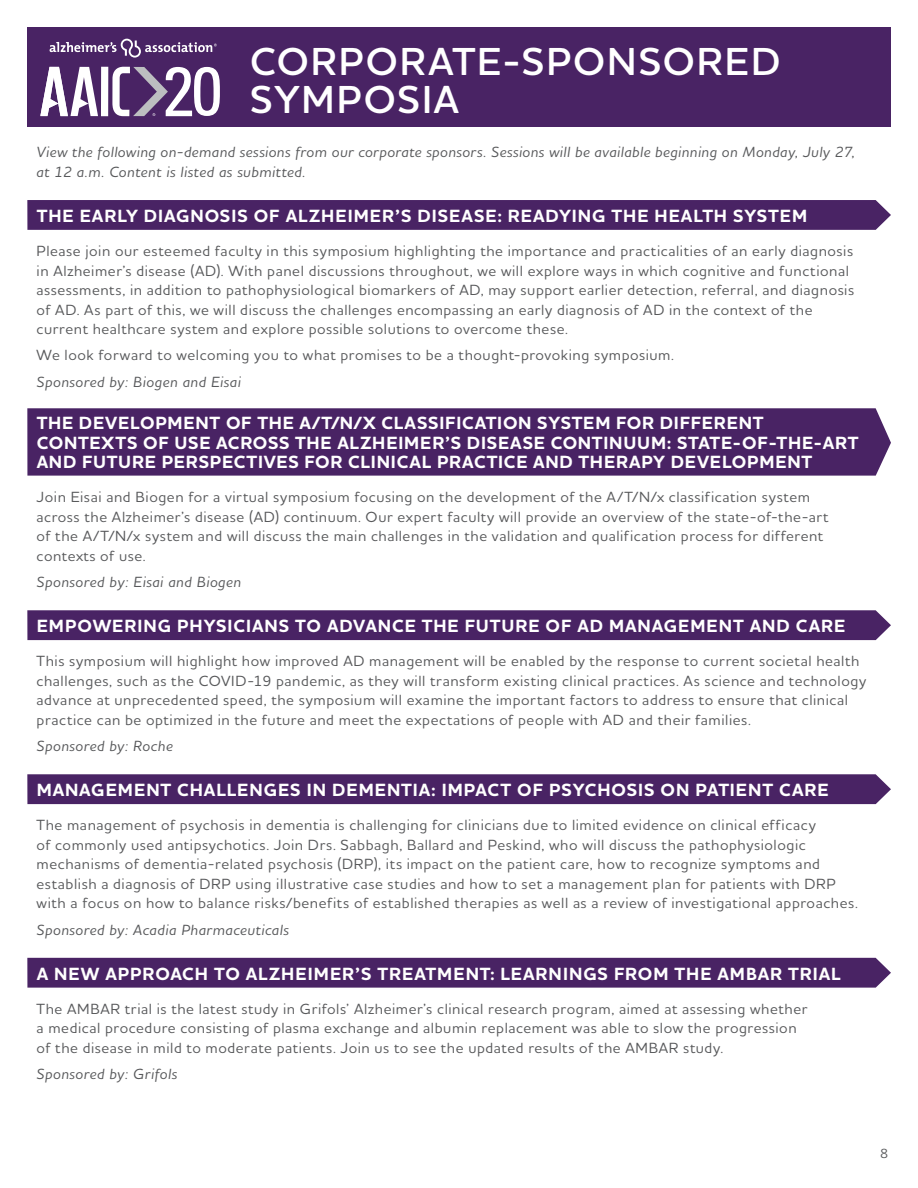
<style>
.page{position:relative;width:918px;height:1188px;background:#fff}
.page>*{position:absolute;margin:0;border:0;box-sizing:border-box;transform-origin:0 0}
.t1{font:600 39.75px/37.5px "Houschka Alt Pro";letter-spacing:.05em;color:#fff}
.Time{font:700 18px/19.5px "Houschka Alt Pro";letter-spacing:.05em;color:#fff}
.t2{font:500 15px/19.5px "Houschka Alt Pro";letter-spacing:.035em;color:#58595b}
.t3{font:italic 500 15px/19.5px "Houschka Alt Pro";letter-spacing:.035em;color:#58595b}
.t4{font:500 13.5px "Houschka Alt Pro";color:#58595b}
</style>
<div class="page">
<div style="left:27px;top:27px;width:864px;height:99px;background:#492364"></div>
<svg style="left:50px;top:39px;width:167px;height:19px"></svg>
<div style="left:101px;top:67px;width:7px;height:49px;background:#fff"></div>
<svg style="left:40px;top:67px;width:58px;height:49px"></svg>
<svg style="left:112px;top:67px;width:108px;height:49px"></svg>
<div style="left:27px;top:200px;width:864px;height:30px;background:#492364"></div>
<div style="left:27px;top:958px;width:864px;height:30px;background:#492364"></div>
<div style="left:27px;top:408px;width:864px;height:68px;background:#492364"></div>
<div style="left:27px;top:610px;width:864px;height:30px;background:#492364"></div>
<div style="left:27px;top:774px;width:864px;height:30px;background:#492364"></div>
<p class="t1" style="left:250px;top:43px;width:532px">CORPORATE-SPONSORED<br>SYMPOSIA</p>
<p class="t3" style="left:37px;top:142px;width:820px">View the following on-demand sessions from our corporate sponsors. Sessions will be available beginning on Monday, July 27, at 12 a.m. Content is listed as submitted.</p>
<p class="Time" style="left:37px;top:206px;width:772px">THE EARLY DIAGNOSIS OF ALZHEIMER’S DISEASE: READYING THE HEALTH SYSTEM</p>
<p class="t2" style="left:37px;top:241px;width:819px">Please join our esteemed faculty in this symposium highlighting the importance and practicalities of an early diagnosis in Alzheimer’s disease (AD). With panel discussions throughout, we will explore ways in which cognitive and functional assessments, in addition to pathophysiological biomarkers of AD, may support earlier detection, referral, and diagnosis of AD. As part of this, we will discuss the challenges encompassing an early diagnosis of AD in the context of the current healthcare system and explore possible solutions to overcome these.</p>
<p class="t2" style="left:37px;top:345px;width:639px">We look forward to welcoming you to what promises to be a thought-provoking symposium.</p>
<p class="t3" style="left:37px;top:371px;width:206px">Sponsored by: Biogen and Eisai</p>
<p class="Time" style="left:37px;top:414px;width:823px">THE DEVELOPMENT OF THE A/T/N/X CLASSIFICATION SYSTEM FOR DIFFERENT<br>CONTEXTS OF USE ACROSS THE ALZHEIMER’S DISEASE CONTINUUM: STATE-OF-THE-ART<br>AND FUTURE PERSPECTIVES FOR CLINICAL PRACTICE AND THERAPY DEVELOPMENT</p>
<p class="t2" style="left:37px;top:487px;width:793px">Join Eisai and Biogen for a virtual symposium focusing on the development of the A/T/N/x classification system across the Alzheimer’s disease (AD) continuum. Our expert faculty will provide an overview of the state-of-the-art of the A/T/N/x system and will discuss the main challenges in the validation and qualification process for different contexts of use.</p>
<p class="t3" style="left:37px;top:571px;width:206px">Sponsored by: Eisai and Biogen</p>
<p class="Time" style="left:37px;top:617px;width:810px">EMPOWERING PHYSICIANS TO ADVANCE THE FUTURE OF AD MANAGEMENT AND CARE</p>
<p class="t2" style="left:37px;top:651px;width:831px">This symposium will highlight how improved AD management will be enabled by the response to current societal health challenges, such as the COVID-19 pandemic, as they will transform existing clinical practices. As science and technology advance at unprecedented speed, the symposium will examine the important factors to address to ensure that clinical practice can be optimized in the future and meet the expectations of people with AD and their families.</p>
<p class="t3" style="left:37px;top:736px;width:138px">Sponsored by: Roche</p>
<p class="Time" style="left:37px;top:781px;width:793px">MANAGEMENT CHALLENGES IN DEMENTIA: IMPACT OF PSYCHOSIS ON PATIENT CARE</p>
<p class="t2" style="left:37px;top:815px;width:823px">The management of psychosis in dementia is challenging for clinicians due to limited evidence on clinical efficacy<br>of commonly used antipsychotics. Join Drs. Sabbagh, Ballard and Peskind, who will discuss the pathophysiologic mechanisms of dementia-related psychosis (DRP), its impact on the patient care, how to recognize symptoms and establish a diagnosis of DRP using illustrative case studies and how to set a management plan for patients with DRP with a focus on how to balance risks/benefits of established therapies as well as a review of investigational approaches.</p>
<p class="t3" style="left:37px;top:920px;width:254px">Sponsored by: Acadia Pharmaceuticals</p>
<p class="Time" style="left:37px;top:964px;width:806px">A NEW APPROACH TO ALZHEIMER’S TREATMENT: LEARNINGS FROM THE AMBAR TRIAL</p>
<p class="t2" style="left:37px;top:999px;width:772px">The AMBAR trial is the latest study in Grifols’ Alzheimer’s clinical research program, aimed at assessing whether a medical procedure consisting of plasma exchange and albumin replacement was able to slow the progression of the disease in mild to moderate patients. Join us to see the updated results of the AMBAR study.</p>
<p class="t3" style="left:37px;top:1064px;width:142px">Sponsored by: Grifols</p>
<p class="t4" style="left:880px;top:1145px;width:10px">8</p>
</div>
